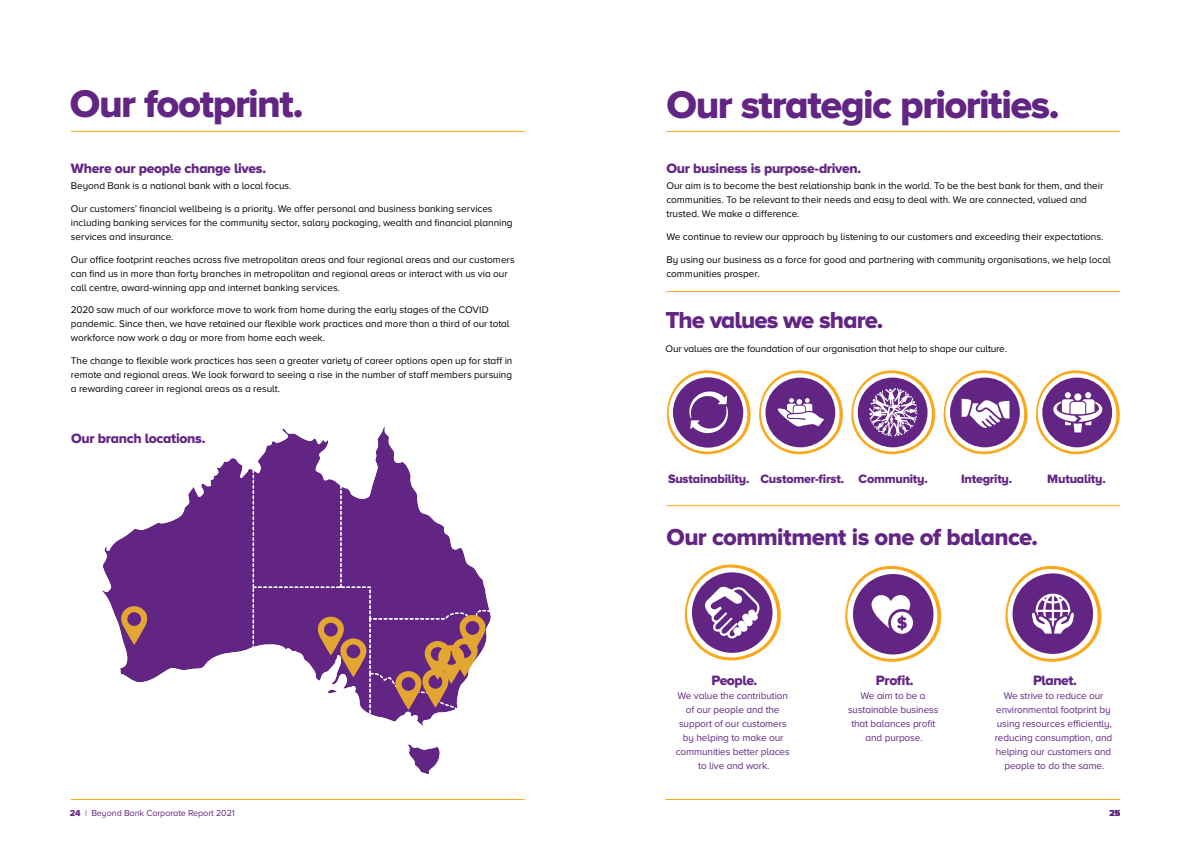
<style>
.page{position:relative;width:1191px;height:842px;background:#fff}
.page>*{position:absolute;margin:0;border:0;box-sizing:border-box;transform-origin:0 0}
.t1{font:40px "Proxima Nova A Extrabld";letter-spacing:-.035em;color:#622584}
.t2{font:24px "Proxima Nova A Extrabld";letter-spacing:-.025em;color:#622584}
.t3{font:14px "Proxima Nova A Extrabld";letter-spacing:-.02em;color:#622584}
.t4{font:12.6px "Proxima Nova A Extrabld";letter-spacing:-.02em;color:#622584}
.t5{font:10px/14px "Proxima Nova A";letter-spacing:-.005em;color:#000}
.t6{font:10px/14px "Proxima Nova A";letter-spacing:-.01em;color:#622584;text-align:center}
.t7{font:9px "Proxima Nova A";letter-spacing:-.01em;color:#622584}
.t8{font:9px "Proxima Nova A Extrabld";color:#622584}
.s1{font-family:"Proxima Nova A Extrabld"}
</style>
<div class="page">
<svg style="left:102px;top:426px;width:389px;height:348px"></svg>
<svg style="left:121px;top:606px;width:26px;height:39px"></svg>
<div style="left:254px;top:415px;width:23px;height:23px;background:#fff"></div>
<div style="left:487px;top:562px;width:12px;height:23px;background:#fff"></div>
<div style="left:323px;top:452px;width:23px;height:23px;background:#fff"></div>
<div style="left:353px;top:480px;width:11px;height:13px;background:#fff"></div>
<div style="left:435px;top:723px;width:23px;height:22px;background:#fff"></div>
<svg style="left:317px;top:617px;width:49px;height:60px;background:#995f70"></svg>
<svg style="left:395px;top:615px;width:91px;height:95px;background:#a26e7d"></svg>
<hr style="left:666px;top:291px;width:454px;height:1px;background:#faa81a">
<svg style="left:684px;top:564px;width:97px;height:97px"></svg>
<svg style="left:845px;top:565px;width:97px;height:97px"></svg>
<svg style="left:1005px;top:565px;width:97px;height:97px"></svg>
<svg style="left:666px;top:370px;width:454px;height:85px"></svg>
<hr style="left:666px;top:505px;width:454px;height:1px;background:#faa81a">
<hr style="left:666px;top:131px;width:454px;height:1px;background:#faa81a">
<hr style="left:71px;top:131px;width:453px;height:1px;background:#faa81a">
<hr style="left:665px;top:799px;width:455px;height:1px;background:#faa81a">
<hr style="left:71px;top:799px;width:453px;height:1px;background:#faa81a">
<h1 class="t1" style="left:70px;top:81px;width:235px">Our footprint.</h1>
<h3 class="t3" style="left:71px;top:160px;width:197px">Where our people change lives.</h3>
<p class="t5" style="left:71px;top:179px;width:222px">Beyond Bank is a national bank with a local focus.</p>
<p class="t5" style="left:71px;top:202px;width:443px">Our customers’ financial wellbeing is a priority. We offer personal and business banking services including banking services for the community sector, salary packaging, wealth and financial planning services and insurance.</p>
<p class="t5" style="left:71px;top:252px;width:445px">Our office footprint reaches across five metropolitan areas and four regional areas and our customers can find us in more than forty branches in metropolitan and regional areas or interact with us via our call centre, award-winning app and internet banking services.</p>
<p class="t5" style="left:71px;top:303px;width:440px">2020 saw much of our workforce move to work from home during the early stages of the COVID pandemic. Since then, we have retained our flexible work practices and more than a third of our total workforce now work a day or more from home each week.</p>
<p class="t5" style="left:71px;top:353px;width:443px;text-align:justify">The change to flexible work practices has seen a greater variety of career options open up for staff in remote and regional areas. We look forward to seeing a rise in the number of staff members pursuing a rewarding career in regional areas as a result.</p>
<h3 class="t3" style="left:71px;top:430px;width:136px">Our branch locations.</h3>
<h1 class="t1" style="left:666px;top:81px;width:395px">Our strategic priorities.</h1>
<h3 class="t3" style="left:666px;top:160px;width:196px">Our business is purpose-driven.</h3>
<p class="t5" style="left:666px;top:179px;width:438px">Our aim is to become the best relationship bank in the world. To be the best bank for them, and their communities. To be relevant to their needs and easy to deal with. We are connected, valued and trusted. We make a difference.</p>
<p class="t5" style="left:666px;top:230px;width:438px">We continue to review our approach by listening to our customers and exceeding their expectations.</p>
<p class="t5" style="left:666px;top:252px;width:446px">By using our business as a force for good and partnering with community organisations, we help local communities prosper.</p>
<h2 class="t2" style="left:665px;top:306px;width:219px">The values we share.</h2>
<p class="t5" style="left:665px;top:342px;width:343px">Our values are the foundation of our organisation that help to shape our culture.</p>
<p class="t4" style="left:668px;top:471px;width:83px">Sustainability.</p>
<p class="t4" style="left:858px;top:471px;width:71px">Community.</p>
<p class="t4" style="left:760px;top:471px;width:85px">Customer-first.</p>
<p class="t4" style="left:961px;top:471px;width:53px">Integrity.</p>
<p class="t4" style="left:1047px;top:471px;width:60px">Mutuality.</p>
<h2 class="t2" style="left:666px;top:523px;width:373px">Our commitment is one of balance.</h2>
<h3 class="t3" style="left:711px;top:673px;width:48px">People.</h3>
<p class="t6" style="left:676px;top:689px;width:115px">We value the contribution of our people and the support of our customers by helping to make our communities better places to live and work.</p>
<h3 class="t3" style="left:876px;top:673px;width:39px">Profit.</h3>
<p class="t6" style="left:848px;top:689px;width:92px">We aim to be a sustainable business that balances profit and purpose.</p>
<h3 class="t3" style="left:1033px;top:673px;width:45px">Planet.</h3>
<p class="t6" style="left:994px;top:689px;width:119px">We strive to reduce our environmental footprint by using resources efficiently, reducing consumption, and helping our customers and people to do the same.</p>
<p class="t7" style="left:70px;top:808px;width:167px"><span class="s1">24</span> | Beyond Bank Corporate Report 2021</p>
<p class="t8" style="left:1109px;top:807px;width:12px">25</p>
</div>
